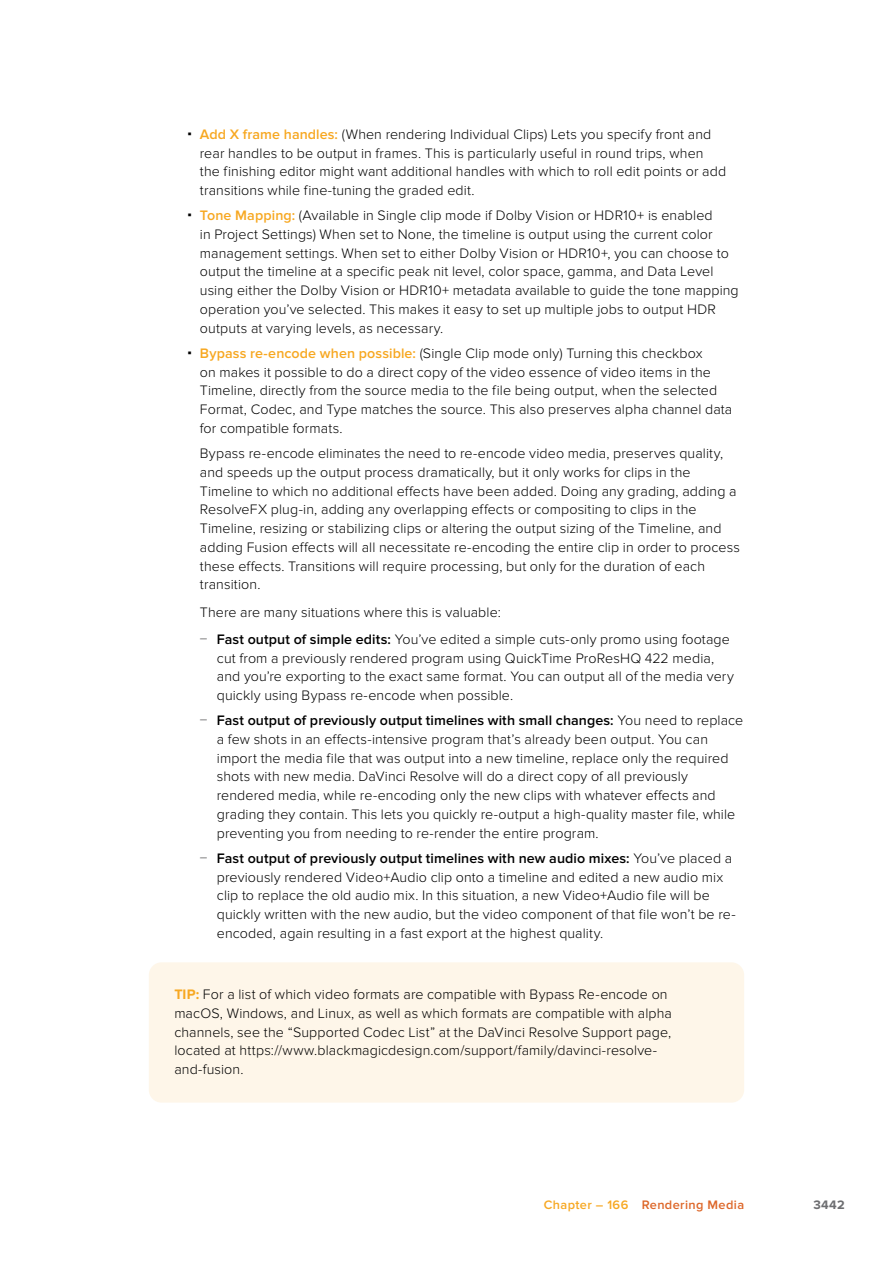
<style>
.page{position:relative;width:893px;height:1263px;background:#fff}
.page>*{position:absolute;margin:0;border:0;box-sizing:border-box;transform-origin:0 0}
.t1{font:300 14.25px/18.8px "Proxima Nova";letter-spacing:.005em;color:#000}
.t2{font:600 12.75px "Proxima Nova";letter-spacing:.03em;color:#dd6628}
.t3{font:700 12.75px "Proxima Nova";color:#6d6e71}
.s1{font-weight:600;color:#f7a822}
.s2{font-size:12.75px;color:#414042}
.s3{font-weight:600}
.s4{font-weight:700;color:#f7a822}
.s5{color:#f7a822}
</style>
<div class="page">
<div style="left:149px;top:962px;width:595px;height:140px;background:#fef6e9;border-radius:13px"></div>
<p class="t1" style="left:200px;top:125px;width:528px"><span class="s1">Add X frame handles:</span> (When rendering Individual Clips) Lets you specify front and rear handles to be output in frames. This is particularly useful in round trips, when the finishing editor might want additional handles with which to roll edit points or add transitions while fine-tuning the graded edit.</p>
<p class="t1" style="left:200px;top:206px;width:540px"><span class="s1">Tone Mapping:</span> (Available in Single clip mode if Dolby Vision or HDR10+ is enabled<br>in Project Settings) When set to None, the timeline is output using the current color management settings. When set to either Dolby Vision or HDR10+, you can choose to output the timeline at a specific peak nit level, color space, gamma, and Data Level using either the Dolby Vision or HDR10+ metadata available to guide the tone mapping operation you’ve selected. This makes it easy to set up multiple jobs to output HDR outputs at varying levels, as necessary.</p>
<p class="t1" style="left:200px;top:344px;width:534px"><span class="s1">Bypass re-encode when possible:</span> (Single Clip mode only) Turning this checkbox<br>on makes it possible to do a direct copy of the video essence of video items in the Timeline, directly from the source media to the file being output, when the selected Format, Codec, and Type matches the source. This also preserves alpha channel data for compatible formats.</p>
<p class="t1" style="left:200px;top:444px;width:542px">Bypass re-encode eliminates the need to re-encode video media, preserves quality, and speeds up the output process dramatically, but it only works for clips in the Timeline to which no additional effects have been added. Doing any grading, adding a ResolveFX plug-in, adding any overlapping effects or compositing to clips in the Timeline, resizing or stabilizing clips or altering the output sizing of the Timeline, and adding Fusion effects will all necessitate re-encoding the entire clip in order to process these effects. Transitions will require processing, but only for the duration of each transition.</p>
<p class="t1" style="left:200px;top:603px;width:302px">There are many situations where this is valuable:</p>
<p class="t1" style="left:217px;top:630px;width:519px;text-indent:-17px"><span class="s2">–</span> <span class="s3">Fast output of simple edits:</span> You’ve edited a simple cuts-only promo using footage cut from a previously rendered program using QuickTime ProResHQ 422 media, and you’re exporting to the exact same format. You can output all of the media very quickly using Bypass re-encode when possible.</p>
<p class="t1" style="left:217px;top:711px;width:528px;text-indent:-17px"><span class="s2">–</span> <span class="s3">Fast output of previously output timelines with small changes:</span> You need to replace a few shots in an effects-intensive program that’s already been output. You can import the media file that was output into a new timeline, replace only the required shots with new media. DaVinci Resolve will do a direct copy of all previously rendered media, while re-encoding only the new clips with whatever effects and grading they contain. This lets you quickly re-output a high-quality master file, while preventing you from needing to re-render the entire program.</p>
<p class="t1" style="left:217px;top:849px;width:520px;text-indent:-17px"><span class="s2">–</span> <span class="s3">Fast output of previously output timelines with new audio mixes:</span> You’ve placed a previously rendered Video+Audio clip onto a timeline and edited a new audio mix clip to replace the old audio mix. In this situation, a new Video+Audio file will be quickly written with the new audio, but the video component of that file won’t be re&shy;encoded, again resulting in a fast export at the highest quality.</p>
<p class="t1" style="left:174px;top:985px;width:499px"><span class="s4">TIP:</span> For a list of which video formats are compatible with Bypass Re-encode on macOS, Windows, and Linux, as well as which formats are compatible with alpha channels, see the “Supported Codec List” at the DaVinci Resolve Support page, located at https://www.blackmagicdesign.com/support/family/davinci-resolve&shy;and-fusion.</p>
<p class="t2" style="left:544px;top:1198px;width:202px"><span class="s5">Chapter – 166</span> Rendering Media</p>
<p class="t3" style="left:813px;top:1198px;width:33px">3442</p>
</div>
